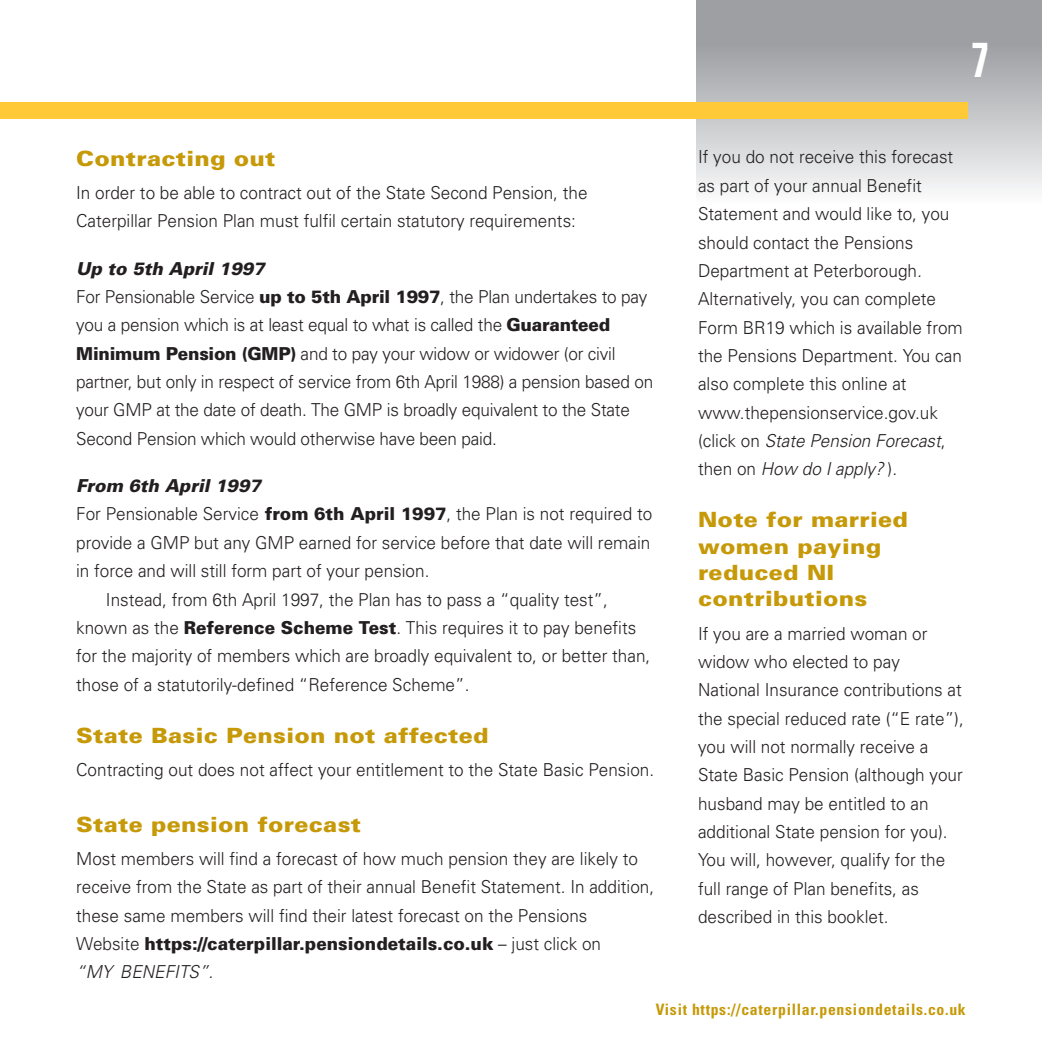
<style>
.page{position:relative;width:1042px;height:1042px;background:#fff}
.page>*{position:absolute;margin:0;border:0;box-sizing:border-box;transform-origin:0 0}
.t1{font:700 condensed 49px "Univers";color:#fff;scale:.8 1}
.t2{font:900 21px/26.2px "Univers";letter-spacing:.015em;color:#c69908;scale:1.1 1}
.t3{font:300 17.85px/28.3px "Univers";color:#231f20;scale:.96 1}
.t4{font:italic 900 17.85px "Univers";color:#231f20;scale:.96 1}
.t5{font:700 condensed 15.75px "Univers";letter-spacing:.045em;color:#c69908}
.s1{font-weight:900;font-style:italic}
.s2{font-weight:900}
.s3{font-style:italic}
</style>
<div class="page">
<div style="left:696px;top:0;width:346px;height:51px;background:#9d9fa2"></div>
<div style="left:696px;top:44px;width:346px;height:158px;background:linear-gradient(to bottom,#9d9ea3,#f9fafa)"></div>
<div style="left:0;top:102px;width:967px;height:17px;background:#ffc938"></div>
<p class="t2" style="left:76px;top:147px;width:183px">Contracting out</p>
<p class="t3" style="left:76px;top:180px;width:534px">In order to be able to contract out of the State Second Pension, the<br>Caterpillar Pension Plan must fulfil certain statutory requirements:</p>
<p class="t3" style="left:76px;top:256px;width:603px"><span class="s1">Up to 5th April 1997<br></span>For Pensionable Service <span class="s2">up to 5th April 1997</span>, the Plan undertakes to pay you a pension which is at least equal to what is called the <span class="s2">Guaranteed Minimum Pension (GMP)</span> and to pay your widow or widower (or civil partner, but only in respect of service from 6th April 1988) a pension based on your GMP at the date of death. The GMP is broadly equivalent to the State Second Pension which would otherwise have been paid.</p>
<p class="t4" style="left:76px;top:479px;width:194px">From 6th April 1997</p>
<p class="t3" style="left:76px;top:501px;width:601px">For Pensionable Service <span class="s2">from 6th April 1997</span>, the Plan is not required to</p>
<p class="t3" style="left:76px;top:530px;width:599px">provide a GMP but any GMP earned for service before that date will remain</p>
<p class="t3" style="left:76px;top:558px;width:369px">in force and will still form part of your pension.</p>
<p class="t3" style="left:106px;top:586px;width:524px">Instead, from 6th April 1997, the Plan has to pass a “quality test”,</p>
<p class="t3" style="left:76px;top:615px;width:585px">known as the <span class="s2">Reference Scheme Test</span>. This requires it to pay benefits</p>
<p class="t3" style="left:76px;top:643px;width:599px">for the majority of members which are broadly equivalent to, or better than,</p>
<p class="t3" style="left:76px;top:672px;width:411px">those of a statutorily-defined “Reference Scheme”.</p>
<p class="t2" style="left:76px;top:724px;width:376px">State Basic Pension not affected</p>
<p class="t3" style="left:76px;top:757px;width:603px">Contracting out does not affect your entitlement to the State Basic Pension.</p>
<p class="t2" style="left:76px;top:813px;width:260px">State pension forecast</p>
<p class="t3" style="left:76px;top:846px;width:603px">Most members will find a forecast of how much pension they are likely to receive from the State as part of their annual Benefit Statement. In addition, these same members will find their latest forecast on the Pensions Website <span class="s2">https://caterpillar.pensiondetails.co.uk</span> – just click on<br><span class="s3">“MY BENEFITS”.</span></p>
<h1 class="t1" style="left:971px;top:41px;width:23px">7</h1>
<p class="t3" style="left:698px;top:145px;width:277px">If you do not receive this forecast as part of your annual Benefit<br>Statement and would like to, you should contact the Pensions<br>Department at Peterborough<span class="s3">.<br></span>Alternatively, you can complete<br>Form BR19 which is available from the Pensions Department. You can also complete this online at www.thepensionservice.gov.uk (click on <span class="s3">State Pension Forecast</span>, then on <span class="s3">How do I apply?</span> ).</p>
<p class="t2" style="left:698px;top:509px;width:192px">Note for married women paying reduced NI contributions</p>
<p class="t3" style="left:698px;top:621px;width:278px">If you are a married woman or widow who elected to pay<br>National Insurance contributions at the special reduced rate (“E rate”), you will not normally receive a<br>State Basic Pension (although your husband may be entitled to an additional State pension for you).<br>You will, however, qualify for the full range of Plan benefits, as described in this booklet.</p>
<p class="t5" style="left:656px;top:1004px;width:311px">Visit https://caterpillar.pensiondetails.co.uk</p>
</div>
